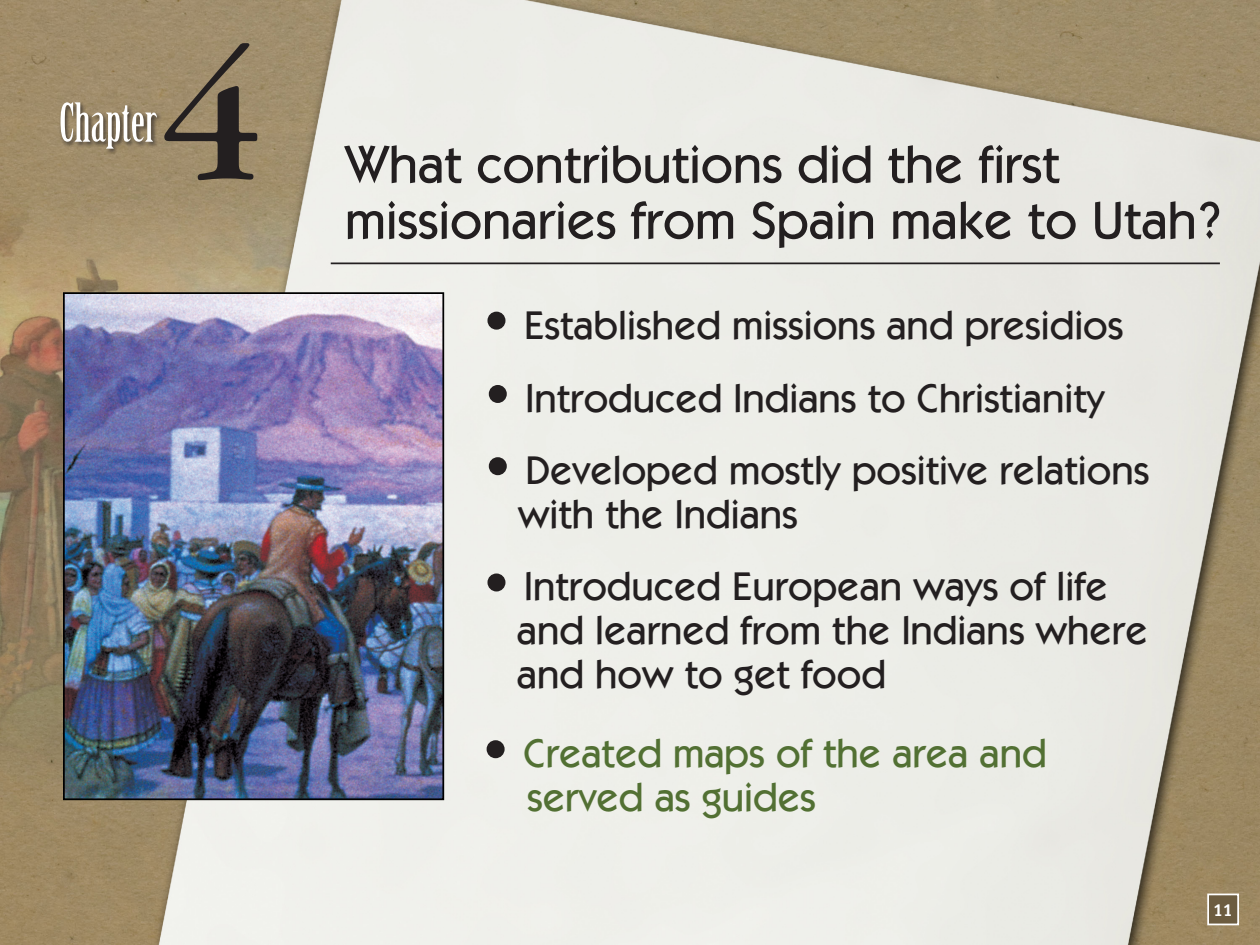
<style>
.page{position:relative;width:1260px;height:945px;background:#fff}
.page>*{position:absolute;margin:0;border:0;box-sizing:border-box;transform-origin:0 0}
.t1{font:192.5px "Garamond IT Cby BT";color:#231f20}
.t2{font:500 52.5px/56px "Itc Kabel";color:#231f20}
.t3{font:52.5px "Birch";color:#fff}
.t4{font:500 40.25px/43.8px "Itc Kabel";color:#231f20}
.t5{font:500 40.25px/43.8px "Itc Kabel";color:#527033}
.t6{font:700 17.5px "Officina Sans";color:#fff}
.s1{font-size:52.5px}
.s2{font-size:52.5px;color:#231f20}
</style>
<div class="page">
<img style="left:0;top:0;width:1260px;height:945px">
<div style="left:59px;top:101px;width:166px;height:88px;background:#231f20;opacity:.75"></div>
<div style="left:1207px;top:894px;width:32px;height:31px;background:#6c5c40;border:2px solid #fff"></div>
<img style="left:66px;top:295px;width:375px;height:502px">
<div style="left:63px;top:292px;width:381px;height:508px;border:2px solid #000"></div>
<hr style="left:331px;top:262px;width:889px;height:2px;background:#231f20">
<h1 class="t1" style="left:159px;top:4px;width:107px">4</h1>
<h2 class="t3" style="left:59px;top:95px;width:99px">Chapter</h2>
<p class="t2" style="left:345px;top:136px;width:880px">What contributions did the first missionaries from Spain make to Utah?</p>
<p class="t4" style="left:483px;top:303px;width:642px"><span class="s1">•</span> Established missions and presidios</p>
<p class="t4" style="left:485px;top:376px;width:622px"><span class="s1">•</span> Introduced Indians to Christianity</p>
<p class="t4" style="left:518px;top:448px;width:633px;text-indent:-34px"><span class="s1">•</span> Developed mostly positive relations with the Indians</p>
<p class="t4" style="left:517px;top:564px;width:632px;text-indent:-34px"><span class="s1">•</span> Introduced European ways of life and learned from the Indians where and how to get food</p>
<p class="t5" style="left:527px;top:731px;width:521px;text-indent:-45px"><span class="s2">•</span> Created maps of the area and served as guides</p>
<p class="t6" style="left:1213px;top:899px;width:21px">11</p>
</div>
